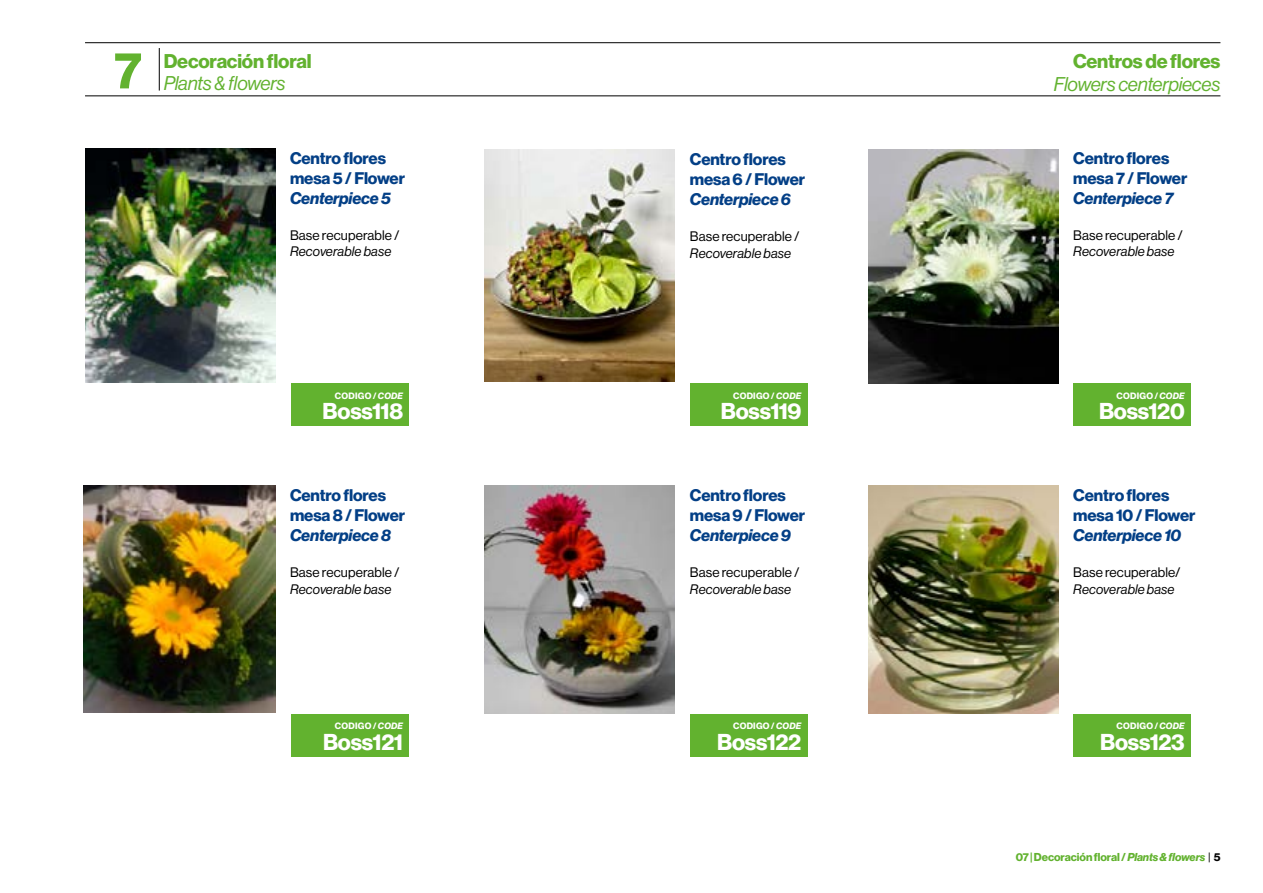
<style>
.page{position:relative;width:1263px;height:893px;background:#fff}
.page>*{position:absolute;margin:0;border:0;box-sizing:border-box;transform-origin:0 0}
.t1{font:700 51px "Neue Haas Grotesk Display";color:#62b22f}
.t2{font:700 22.5px "Neue Haas Grotesk Display";letter-spacing:-.01em;color:#fff}
.t3{font:italic 19.5px "Neue Haas Grotesk Display";letter-spacing:-.015em;color:#62b22f}
.t4{font:700 19.5px "Neue Haas Grotesk Display";letter-spacing:-.01em;color:#62b22f}
.t5{font:700 16.5px/19.8px "Neue Haas Grotesk Display";letter-spacing:-.005em;color:#033f86}
.t6{font:16.5px "N Haas Grotesk DS Pro 76 Bd It";letter-spacing:-.005em;color:#033f86}
.t7{font:13.5px "Neue Haas Grotesk Display";letter-spacing:.01em;color:#000}
.t8{font:italic 13.5px "Neue Haas Grotesk Display";letter-spacing:.005em;color:#000}
.t9{font:700 11.25px "Neue Haas Grotesk Display";letter-spacing:-.005em;color:#62b22f}
.t10{font:700 9px "Neue Haas Grotesk Display";letter-spacing:.03em;color:#fff}
.s1{font-family:"N Haas Grotesk DS Pro 76 Bd It";font-weight:400}
.s2{font-weight:400;color:#000}
.s3{color:#000}
</style>
<div class="page">
<img style="left:484px;top:150px;width:190px;height:232px">
<img style="left:868px;top:150px;width:190px;height:233px">
<img style="left:86px;top:149px;width:189px;height:234px">
<img style="left:84px;top:486px;width:191px;height:227px">
<img style="left:484px;top:486px;width:190px;height:228px">
<img style="left:868px;top:486px;width:190px;height:228px">
<hr style="left:85px;top:96px;width:1135px;height:1px;background:#000">
<hr style="left:159px;top:48px;width:1px;height:43px;background:#000">
<hr style="left:85px;top:42px;width:1135px;height:1px;background:#000">
<div style="left:292px;top:383px;width:117px;height:43px;background:#62b22f"></div>
<div style="left:292px;top:714px;width:117px;height:42px;background:#62b22f"></div>
<div style="left:690px;top:383px;width:117px;height:43px;background:#62b22f"></div>
<div style="left:690px;top:714px;width:117px;height:42px;background:#62b22f"></div>
<div style="left:1073px;top:383px;width:118px;height:43px;background:#62b22f"></div>
<div style="left:1073px;top:714px;width:118px;height:42px;background:#62b22f"></div>
<h1 class="t1" style="left:114px;top:41px;width:29px">7</h1>
<p class="t4" style="left:164px;top:49px;width:149px">Decoración floral</p>
<p class="t3" style="left:164px;top:72px;width:123px">Plants &amp; flowers</p>
<p class="t5" style="left:290px;top:149px;width:117px">Centro flores mesa 5 / Flower</p>
<p class="t6" style="left:290px;top:188px;width:102px">Centerpiece 5</p>
<p class="t7" style="left:290px;top:228px;width:111px">Base recuperable /</p>
<p class="t8" style="left:290px;top:244px;width:103px">Recoverable base</p>
<p class="t10" style="left:335px;top:390px;width:70px">CODIGO / <span class="s1">CODE</span></p>
<h2 class="t2" style="left:323px;top:398px;width:82px">Boss118</h2>
<p class="t5" style="left:290px;top:486px;width:117px">Centro flores mesa 8 / Flower</p>
<p class="t6" style="left:290px;top:525px;width:102px">Centerpiece 8</p>
<p class="t7" style="left:290px;top:565px;width:111px">Base recuperable /</p>
<p class="t8" style="left:290px;top:581px;width:103px">Recoverable base</p>
<p class="t10" style="left:335px;top:721px;width:70px">CODIGO / <span class="s1">CODE</span></p>
<h2 class="t2" style="left:323px;top:729px;width:82px">Boss121</h2>
<p class="t4" style="left:1073px;top:50px;width:149px">Centros de flores</p>
<p class="t3" style="left:1054px;top:73px;width:168px">Flowers centerpieces</p>
<p class="t5" style="left:690px;top:150px;width:117px">Centro flores mesa 6 / Flower</p>
<p class="t6" style="left:690px;top:190px;width:103px">Centerpiece 6</p>
<p class="t7" style="left:690px;top:229px;width:111px">Base recuperable /</p>
<p class="t8" style="left:690px;top:245px;width:103px">Recoverable base</p>
<p class="t5" style="left:1073px;top:149px;width:116px">Centro flores mesa 7 / Flower</p>
<p class="t6" style="left:1073px;top:188px;width:101px">Centerpiece 7</p>
<p class="t7" style="left:1073px;top:228px;width:111px">Base recuperable /</p>
<p class="t8" style="left:1073px;top:244px;width:103px">Recoverable base</p>
<p class="t10" style="left:733px;top:390px;width:70px">CODIGO / <span class="s1">CODE</span></p>
<p class="t10" style="left:1116px;top:390px;width:70px">CODIGO / <span class="s1">CODE</span></p>
<h2 class="t2" style="left:721px;top:398px;width:82px">Boss119</h2>
<h2 class="t2" style="left:1099px;top:398px;width:87px">Boss120</h2>
<p class="t5" style="left:690px;top:486px;width:117px">Centro flores mesa 9 / Flower</p>
<p class="t6" style="left:690px;top:525px;width:103px">Centerpiece 9</p>
<p class="t7" style="left:690px;top:565px;width:111px">Base recuperable /</p>
<p class="t8" style="left:690px;top:581px;width:103px">Recoverable base</p>
<p class="t5" style="left:1073px;top:486px;width:124px">Centro flores mesa 10 / Flower</p>
<p class="t6" style="left:1073px;top:525px;width:109px">Centerpiece 10</p>
<p class="t7" style="left:1073px;top:565px;width:109px">Base recuperable/</p>
<p class="t8" style="left:1073px;top:581px;width:103px">Recoverable base</p>
<p class="t10" style="left:733px;top:721px;width:70px">CODIGO / <span class="s1">CODE</span></p>
<p class="t10" style="left:1116px;top:721px;width:70px">CODIGO / <span class="s1">CODE</span></p>
<h2 class="t2" style="left:717px;top:729px;width:86px">Boss122</h2>
<h2 class="t2" style="left:1100px;top:729px;width:86px">Boss123</h2>
<p class="t9" style="left:1016px;top:850px;width:206px">07 | Decoración floral / <span class="s1">Plants &amp; flowers</span> <span class="s2">|</span> <span class="s3">5</span></p>
</div>
